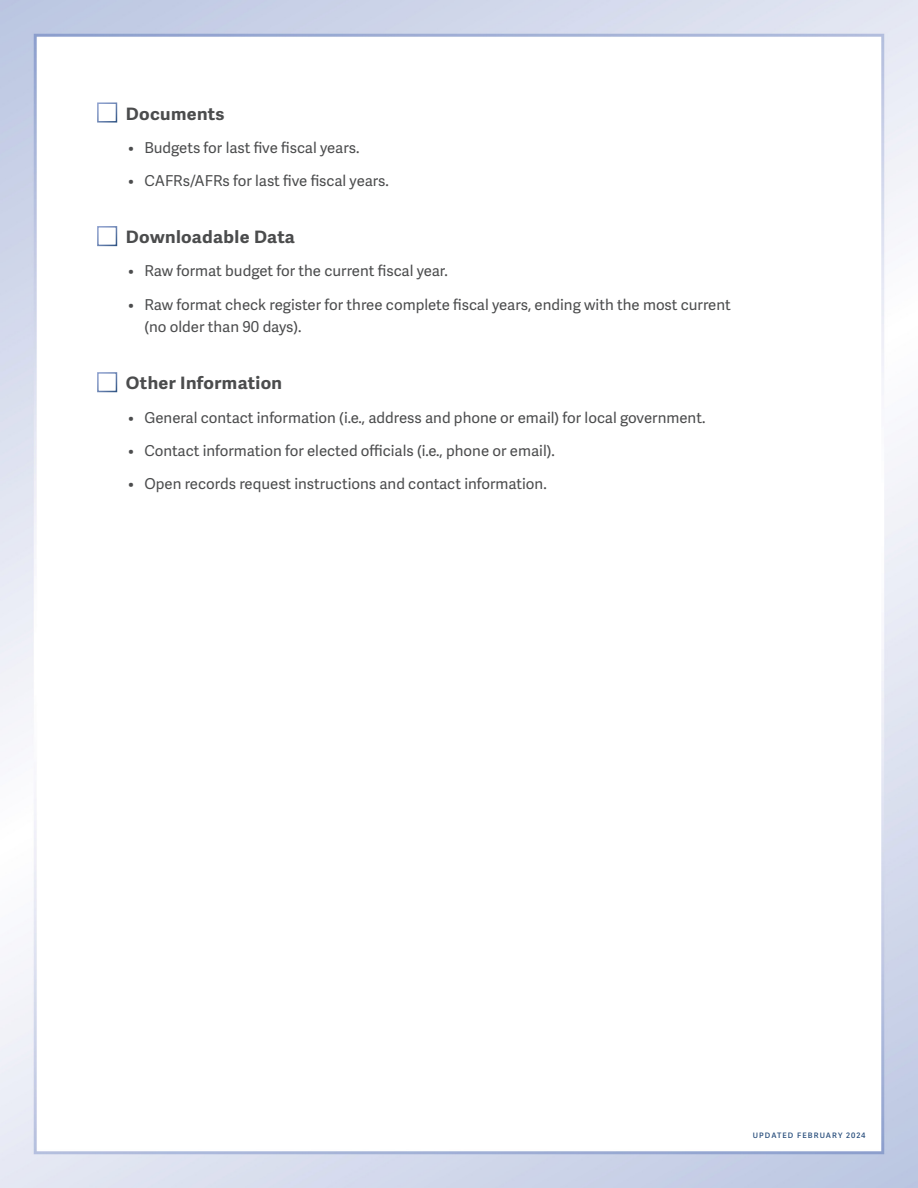
<style>
.page{position:relative;width:918px;height:1188px;background:#fff}
.page>*{position:absolute;margin:0;border:0;box-sizing:border-box;transform-origin:0 0}
.Section_title{font:700 17.1px "Adelle Sans";letter-spacing:.02em;color:#4b4c4d;scale:1.05 1}
.t1{font:15px/22.5px "Adelle Sans";color:#4b4c4d}
.Note{font:600 7.5px "Adelle Sans";letter-spacing:.15em;color:#254b7a}
</style>
<div class="page">
<img style="left:0;top:0;width:918px;height:1188px">
<div style="left:97px;top:102px;width:20px;height:21px;border:2px solid #fff"></div>
<div style="left:97px;top:226px;width:20px;height:20px;border:2px solid #fff"></div>
<div style="left:97px;top:372px;width:20px;height:20px;border:2px solid #fff"></div>
<p class="Section_title" style="left:126px;top:103px;width:96px">Documents</p>
<p class="t1" style="left:128px;top:137px;width:233px">• Budgets for last five fiscal years.</p>
<p class="t1" style="left:128px;top:170px;width:262px">• CAFRs/AFRs for last five fiscal years.</p>
<p class="Section_title" style="left:126px;top:227px;width:163px">Downloadable Data</p>
<p class="t1" style="left:128px;top:260px;width:321px">• Raw format budget for the current fiscal year.</p>
<p class="t1" style="left:144px;top:294px;width:588px;text-indent:-16px">• Raw format check register for three complete fiscal years, ending with the most current (no older than 90 days).</p>
<p class="Section_title" style="left:126px;top:373px;width:150px">Other Information</p>
<p class="t1" style="left:128px;top:406px;width:579px">• General contact information (i.e., address and phone or email) for local government.</p>
<p class="t1" style="left:128px;top:440px;width:428px">• Contact information for elected officials (i.e., phone or email).</p>
<p class="t1" style="left:128px;top:473px;width:420px">• Open records request instructions and contact information.</p>
<p class="Note" style="left:753px;top:1131px;width:114px">UPDATED FEBRUARY 2024</p>
</div>
